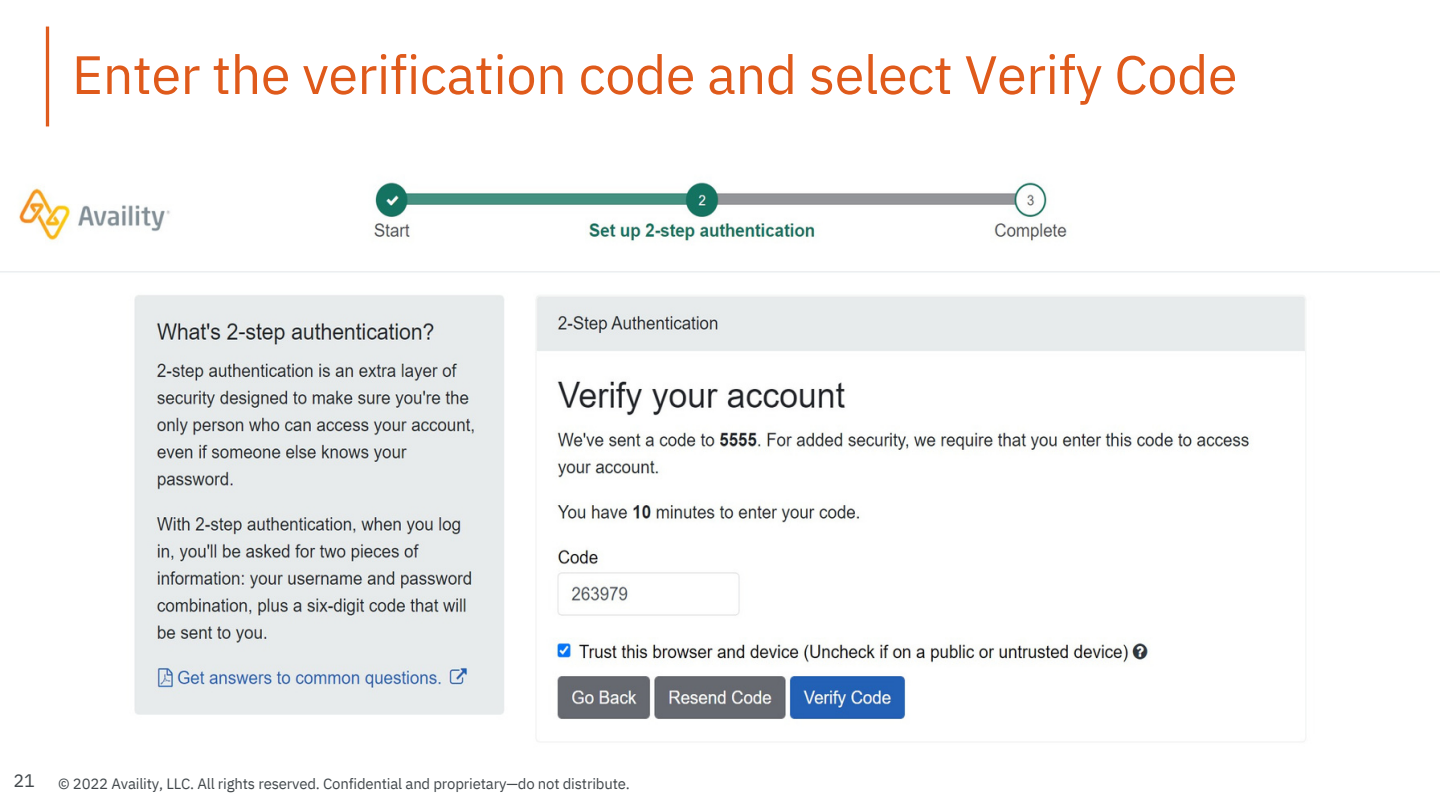
<style>
.page{position:relative;width:1440px;height:810px;background:#fff}
.page>*{position:absolute;margin:0;border:0;box-sizing:border-box;transform-origin:0 0}
.t1{font:54px "IBM Plex Sans";letter-spacing:-.01em;color:#df5a1b}
.t2{font:18px "IBM Plex Sans";color:#42484c}
.t3{font:15px "IBM Plex Sans";letter-spacing:-.01em;color:#42484c}
</style>
<div class="page">
<img style="left:45px;top:26px;width:5px;height:101px">
<img style="left:0;top:182px;width:1440px;height:560px">
<h1 class="t1" style="left:72px;top:39px;width:1167px">Enter the verification code and select Verify Code</h1>
<p class="t2" style="left:14px;top:769px;width:23px">21</p>
<p class="t3" style="left:58px;top:774px;width:573px">© 2022 Availity, LLC. All rights reserved. Confidential and proprietary—do not distribute.</p>
</div>
